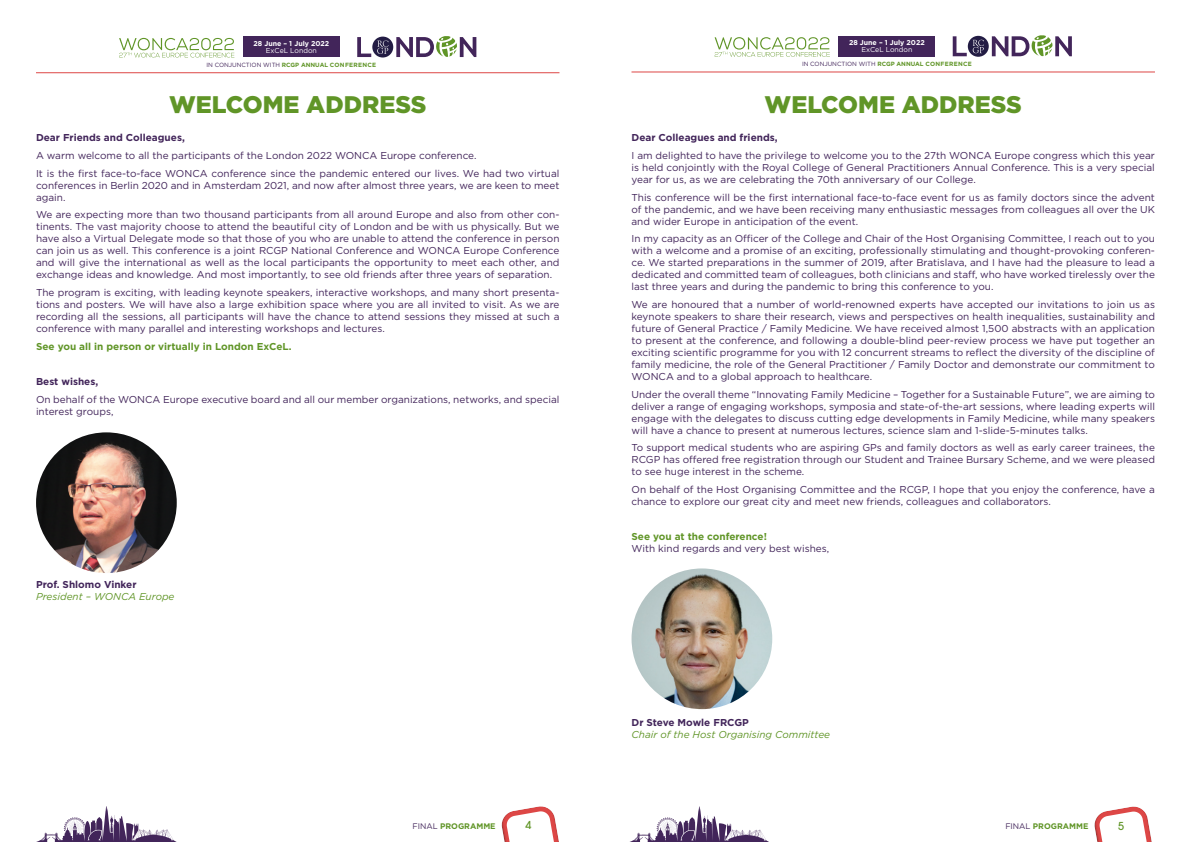
<style>
.page{position:relative;width:1191px;height:842px;background:#fff}
.page>*{position:absolute;margin:0;border:0;box-sizing:border-box;transform-origin:0 0}
.t1{font:900 24px "Gotham";color:#609527}
.t2{font:500 12.1px "Avant Garde Gothic Itc TCE";color:#609527}
.t3{font:10px/12px "Gotham";color:#42255a;text-align:justify}
.t4{font:700 10px "Gotham";color:#42255a}
.t5{font:700 10px "Gotham";color:#609527}
.t6{font:italic 10px "Gotham";color:#609527}
.t7{font:700 8.1px "Gotham";color:#609527}
.t8{font:700 7.1px "Gotham";color:#fff}
.t9{font:7.1px "Gotham";color:#fff}
.t10{font:700 6.1px "Gotham";letter-spacing:.03em;color:#609527}
.s1{font-weight:400;color:#42255a}
</style>
<div class="page">
<svg style="left:119px;top:37px;width:115px;height:21px"></svg>
<svg style="left:714px;top:37px;width:116px;height:20px"></svg>
<svg style="left:357px;top:37px;width:14px;height:20px"></svg>
<svg style="left:396px;top:36px;width:80px;height:21px"></svg>
<div style="left:372px;top:37px;width:21px;height:21px;background:#231c44;border-radius:50%"></div>
<svg style="left:377px;top:40px;width:11px;height:14px"></svg>
<svg style="left:952px;top:36px;width:14px;height:20px"></svg>
<svg style="left:991px;top:35px;width:80px;height:21px"></svg>
<svg style="left:967px;top:36px;width:21px;height:21px"></svg>
<svg style="left:972px;top:40px;width:12px;height:13px"></svg>
<div style="left:243px;top:37px;width:96px;height:20px;background:#42255a"></div>
<div style="left:838px;top:36px;width:97px;height:20px;background:#42255a"></div>
<hr style="left:36px;top:72px;width:523px;height:1px;background:#dd4746">
<hr style="left:631px;top:72px;width:524px;height:1px;background:#dd4746">
<svg style="left:36px;top:806px;width:141px;height:36px"></svg>
<svg style="left:629px;top:806px;width:140px;height:36px"></svg>
<svg style="left:501px;top:806px;width:58px;height:36px"></svg>
<svg style="left:1094px;top:806px;width:58px;height:36px"></svg>
<img style="left:36px;top:432px;width:141px;height:141px;border-radius:70px">
<img style="left:631px;top:568px;width:141px;height:141px;border-radius:70px">
<p class="t8" style="left:253px;top:39px;width:77px">28 June – 1 July 2022</p>
<p class="t9" style="left:266px;top:46px;width:52px">ExCeL London</p>
<p class="t8" style="left:849px;top:38px;width:77px">28 June – 1 July 2022</p>
<p class="t9" style="left:861px;top:45px;width:52px">ExCeL London</p>
<p class="t10" style="left:206px;top:61px;width:171px"><span class="s1">IN CONJUNCTION WITH</span> RCGP ANNUAL CONFERENCE</p>
<p class="t10" style="left:802px;top:60px;width:171px"><span class="s1">IN CONJUNCTION WITH</span> RCGP ANNUAL CONFERENCE</p>
<h1 class="t1" style="left:169px;top:88px;width:259px">WELCOME ADDRESS</h1>
<h1 class="t1" style="left:764px;top:88px;width:259px">WELCOME ADDRESS</h1>
<p class="t4" style="left:36px;top:131px;width:150px">Dear Friends and Colleagues,</p>
<p class="t3" style="left:36px;top:146px;width:525px;line-height:17.7px">A warm welcome to all the participants of the London 2022 WONCA Europe conference.<br>It is the first face-to-face WONCA conference since the pandemic entered our lives. We had two virtual</p>
<p class="t3" style="left:36px;top:179px;width:525px">conferences in Berlin 2020 and in Amsterdam 2021, and now after almost three years, we are keen to meet again.</p>
<p class="t3" style="left:36px;top:208px;width:525px">We are expecting more than two thousand participants from all around Europe and also from other con&shy;tinents. The vast majority choose to attend the beautiful city of London and be with us physically. But we have also a Virtual Delegate mode so that those of you who are unable to attend the conference in person can join us as well. This conference is a joint RCGP National Conference and WONCA Europe Conference and will give the international as well as the local participants the opportunity to meet each other, and exchange ideas and knowledge. And most importantly, to see old friends after three years of separation.</p>
<p class="t3" style="left:36px;top:286px;width:525px">The program is exciting, with leading keynote speakers, interactive workshops, and many short presenta&shy;tions and posters. We will have also a large exhibition space where you are all invited to visit. As we are recording all the sessions, all participants will have the chance to attend sessions they missed at such a conference with many parallel and interesting workshops and lectures.</p>
<p class="t5" style="left:36px;top:339px;width:257px">See you all in person or virtually in London ExCeL.</p>
<p class="t4" style="left:36px;top:375px;width:64px">Best wishes,</p>
<p class="t3" style="left:36px;top:393px;width:525px">On behalf of the WONCA Europe executive board and all our member organizations, networks, and special interest groups,</p>
<p class="t4" style="left:631px;top:131px;width:148px">Dear Colleagues and friends,</p>
<p class="t3" style="left:631px;top:149px;width:525px">I am delighted to have the privilege to welcome you to the 27th WONCA Europe congress which this year is held conjointly with the Royal College of General Practitioners Annual Conference. This is a very special year for us, as we are celebrating the 70th anniversary of our College.</p>
<p class="t3" style="left:631px;top:191px;width:525px">This conference will be the first international face-to-face event for us as family doctors since the advent of the pandemic, and we have been receiving many enthusiastic messages from colleagues all over the UK and wider Europe in anticipation of the event.</p>
<p class="t3" style="left:631px;top:232px;width:525px">In my capacity as an Officer of the College and Chair of the Host Organising Committee, I reach out to you with a welcome and a promise of an exciting, professionally stimulating and thought-provoking conferen&shy;ce. We started preparations in the summer of 2019, after Bratislava, and I have had the pleasure to lead a dedicated and committed team of colleagues, both clinicians and staff, who have worked tirelessly over the last three years and during the pandemic to bring this conference to you.</p>
<p class="t3" style="left:631px;top:298px;width:525px">We are honoured that a number of world-renowned experts have accepted our invitations to join us as keynote speakers to share their research, views and perspectives on health inequalities, sustainability and future of General Practice / Family Medicine. We have received almost 1,500 abstracts with an application to present at the conference, and following a double-blind peer-review process we have put together an exciting scientific programme for you with 12 concurrent streams to reflect the diversity of the discipline of family medicine, the role of the General Practitioner / Family Doctor and demonstrate our commitment to WONCA and to a global approach to healthcare.</p>
<p class="t3" style="left:631px;top:388px;width:525px">Under the overall theme “Innovating Family Medicine – Together for a Sustainable Future”, we are aiming to deliver a range of engaging workshops, symposia and state-of-the-art sessions, where leading experts will engage with the delegates to discuss cutting edge developments in Family Medicine, while many speakers will have a chance to present at numerous lectures, science slam and 1-slide-5-minutes talks.</p>
<p class="t3" style="left:631px;top:442px;width:525px">To support medical students who are aspiring GPs and family doctors as well as early career trainees, the RCGP has offered free registration through our Student and Trainee Bursary Scheme, and we were pleased to see huge interest in the scheme.</p>
<p class="t3" style="left:631px;top:483px;width:525px">On behalf of the Host Organising Committee and the RCGP, I hope that you enjoy the conference, have a chance to explore our great city and meet new friends, colleagues and collaborators.</p>
<p class="t5" style="left:631px;top:530px;width:137px">See you at the conference!</p>
<p class="t3" style="left:631px;top:543px;width:199px">With kind regards and very best wishes,</p>
<p class="t4" style="left:36px;top:578px;width:102px">Prof. Shlomo Vinker</p>
<p class="t6" style="left:36px;top:590px;width:140px">President – WONCA Europe</p>
<p class="t4" style="left:631px;top:716px;width:119px">Dr Steve Mowle FRCGP</p>
<p class="t6" style="left:631px;top:728px;width:200px">Chair of the Host Organising Committee</p>
<p class="t7" style="left:412px;top:821px;width:85px"><span class="s1">FINAL</span> PROGRAMME</p>
<p class="t2" style="left:525px;top:818px;width:7px">4</p>
<p class="t7" style="left:1005px;top:821px;width:85px"><span class="s1">FINAL</span> PROGRAMME</p>
<p class="t2" style="left:1118px;top:819px;width:7px">5</p>
</div>
